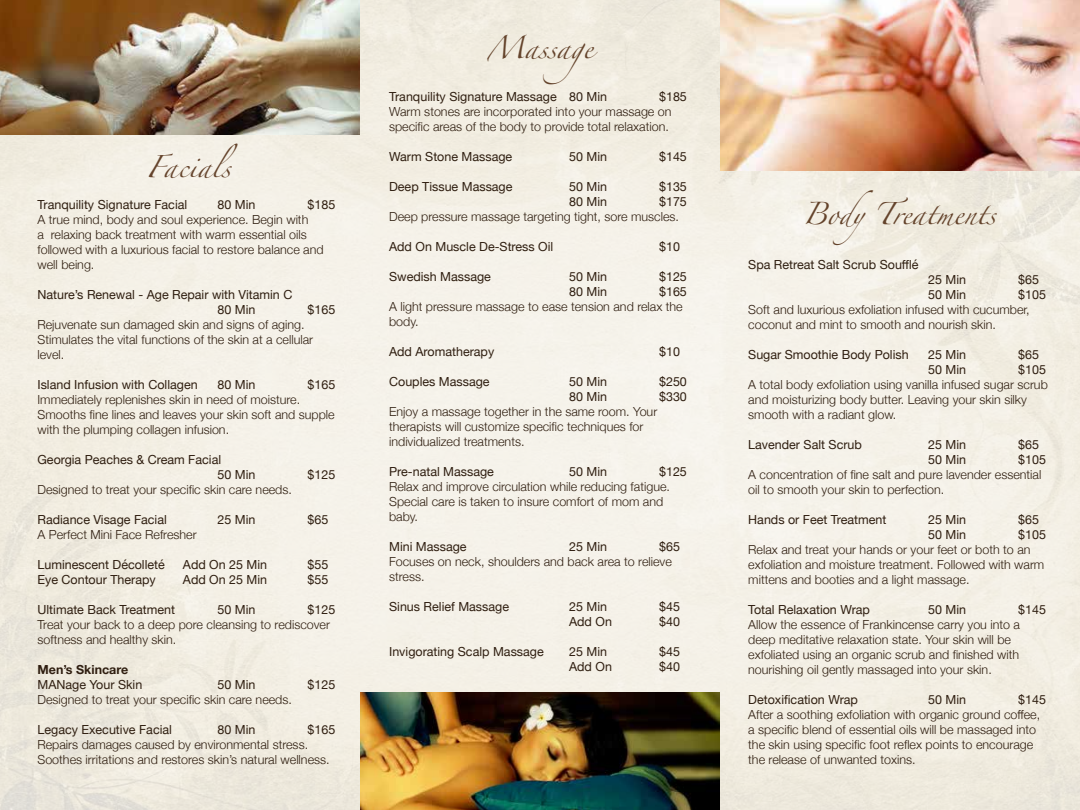
<style>
.page{position:relative;width:1080px;height:810px;background:#fff}
.page>*{position:absolute;margin:0;border:0;box-sizing:border-box;transform-origin:0 0}
.t1{font:20px "Zapfino";color:#64432b}
.t2{font:300 12.5px/15px "Helvetica Neue";color:#2f1e10}
.t3{font:12.5px/15px "Helvetica Neue";color:#2f1e10}
.t4{font:700 12.5px "Helvetica Neue";color:#2f1e10}
</style>
<div class="page">
<img style="left:720px;top:0;width:360px;height:171px">
<img style="left:360px;top:692px;width:360px;height:118px">
<img style="left:0;top:0;width:360px;height:135px">
<h1 class="t1" style="left:146px;top:158px;width:93px">Facials</h1>
<p class="t3" style="left:38px;top:198px;width:151px">Tranquility Signature Facial</p>
<p class="t3" style="left:218px;top:198px;width:39px">80 Min</p>
<p class="t3" style="left:307px;top:198px;width:29px">$185</p>
<p class="t2" style="left:37px;top:211px;width:288px">A true mind, body and soul experience. Begin with<br>a relaxing back treatment with warm essential oils followed with a luxurious facial to restore balance and well being.</p>
<p class="t3" style="left:217px;top:288px;width:76px;text-indent:-180px">Nature’s Renewal - Age Repair with Vitamin C<br>80 Min</p>
<p class="t3" style="left:307px;top:303px;width:29px">$165</p>
<p class="t2" style="left:37px;top:316px;width:277px">Rejuvenate sun damaged skin and signs of aging.<br>Stimulates the vital functions of the skin at a cellular level.</p>
<p class="t3" style="left:37px;top:378px;width:162px">Island Infusion with Collagen</p>
<p class="t3" style="left:217px;top:378px;width:39px">80 Min</p>
<p class="t3" style="left:307px;top:378px;width:29px">$165</p>
<p class="t2" style="left:37px;top:391px;width:299px">Immediately replenishes skin in need of moisture.<br>Smooths fine lines and leaves your skin soft and supple with the plumping collagen infusion.</p>
<p class="t3" style="left:217px;top:453px;width:39px;text-indent:-180px">Georgia Peaches &amp; Cream Facial<br>50 Min</p>
<p class="t3" style="left:307px;top:468px;width:29px">$125</p>
<p class="t2" style="left:37px;top:481px;width:256px">Designed to treat your specific skin care needs.</p>
<p class="t3" style="left:37px;top:513px;width:131px">Radiance Visage Facial</p>
<p class="t3" style="left:217px;top:513px;width:39px">25 Min</p>
<p class="t3" style="left:307px;top:513px;width:22px">$65</p>
<p class="t2" style="left:37px;top:526px;width:161px">A Perfect Mini Face Refresher</p>
<p class="t3" style="left:37px;top:558px;width:129px">Luminescent Décolleté</p>
<p class="t3" style="left:183px;top:558px;width:86px">Add On 25 Min</p>
<p class="t3" style="left:307px;top:558px;width:22px">$55</p>
<p class="t3" style="left:37px;top:573px;width:120px">Eye Contour Therapy</p>
<p class="t3" style="left:183px;top:573px;width:86px">Add On 25 Min</p>
<p class="t3" style="left:307px;top:573px;width:22px">$55</p>
<p class="t3" style="left:37px;top:603px;width:139px">Ultimate Back Treatment</p>
<p class="t3" style="left:217px;top:603px;width:39px">50 Min</p>
<p class="t3" style="left:307px;top:603px;width:29px">$125</p>
<p class="t2" style="left:37px;top:616px;width:294px">Treat your back to a deep pore cleansing to rediscover softness and healthy skin.</p>
<p class="t4" style="left:37px;top:660px;width:92px">Men’s Skincare</p>
<p class="t3" style="left:37px;top:678px;width:106px">MANage Your Skin</p>
<p class="t3" style="left:217px;top:678px;width:39px">50 Min</p>
<p class="t3" style="left:307px;top:678px;width:29px">$125</p>
<p class="t2" style="left:37px;top:691px;width:256px">Designed to treat your specific skin care needs.</p>
<p class="t3" style="left:37px;top:723px;width:136px">Legacy Executive Facial</p>
<p class="t3" style="left:217px;top:723px;width:39px">80 Min</p>
<p class="t3" style="left:307px;top:723px;width:29px">$165</p>
<p class="t2" style="left:37px;top:736px;width:294px">Repairs damages caused by environmental stress.<br>Soothes irritations and restores skin’s natural wellness.</p>
<h1 class="t1" style="left:487px;top:40px;width:127px">Massage</h1>
<p class="t3" style="left:389px;top:90px;width:219px">Tranquility Signature Massage 80 Min</p>
<p class="t3" style="left:659px;top:90px;width:29px">$185</p>
<p class="t2" style="left:389px;top:103px;width:284px">Warm stones are incorporated into your massage on specific areas of the body to provide total relaxation.</p>
<p class="t3" style="left:389px;top:150px;width:125px">Warm Stone Massage</p>
<p class="t3" style="left:569px;top:150px;width:39px">50 Min</p>
<p class="t3" style="left:659px;top:150px;width:29px">$145</p>
<p class="t3" style="left:389px;top:180px;width:125px">Deep Tissue Massage</p>
<p class="t3" style="left:569px;top:180px;width:39px">50 Min</p>
<p class="t3" style="left:659px;top:180px;width:29px">$135</p>
<p class="t3" style="left:569px;top:195px;width:39px">80 Min</p>
<p class="t3" style="left:659px;top:195px;width:29px">$175</p>
<p class="t2" style="left:389px;top:208px;width:291px">Deep pressure massage targeting tight, sore muscles.</p>
<p class="t3" style="left:389px;top:240px;width:166px">Add On Muscle De-Stress Oil</p>
<p class="t3" style="left:659px;top:240px;width:22px">$10</p>
<p class="t3" style="left:389px;top:270px;width:103px">Swedish Massage</p>
<p class="t3" style="left:569px;top:270px;width:39px">50 Min</p>
<p class="t3" style="left:659px;top:270px;width:29px">$125</p>
<p class="t3" style="left:569px;top:285px;width:39px">80 Min</p>
<p class="t3" style="left:659px;top:285px;width:29px">$165</p>
<p class="t2" style="left:389px;top:298px;width:295px">A light pressure massage to ease tension and relax the body.</p>
<p class="t3" style="left:389px;top:345px;width:107px">Add Aromatherapy</p>
<p class="t3" style="left:659px;top:345px;width:22px">$10</p>
<p class="t3" style="left:389px;top:375px;width:102px">Couples Massage</p>
<p class="t3" style="left:569px;top:375px;width:39px">50 Min</p>
<p class="t3" style="left:659px;top:375px;width:29px">$250</p>
<p class="t3" style="left:569px;top:390px;width:39px">80 Min</p>
<p class="t3" style="left:659px;top:390px;width:29px">$330</p>
<p class="t2" style="left:389px;top:403px;width:270px">Enjoy a massage together in the same room. Your therapists will customize specific techniques for individualized treatments.</p>
<p class="t3" style="left:389px;top:465px;width:106px">Pre-natal Massage</p>
<p class="t3" style="left:569px;top:465px;width:39px">50 Min</p>
<p class="t3" style="left:659px;top:465px;width:29px">$125</p>
<p class="t2" style="left:389px;top:478px;width:282px">Relax and improve circulation while reducing fatigue.<br>Special care is taken to insure comfort of mom and baby.</p>
<p class="t3" style="left:389px;top:540px;width:79px">Mini Massage</p>
<p class="t3" style="left:569px;top:540px;width:39px">25 Min</p>
<p class="t3" style="left:659px;top:540px;width:22px">$65</p>
<p class="t2" style="left:389px;top:553px;width:284px">Focuses on neck, shoulders and back area to relieve stress.</p>
<p class="t3" style="left:389px;top:600px;width:121px">Sinus Relief Massage</p>
<p class="t3" style="left:569px;top:600px;width:39px">25 Min</p>
<p class="t3" style="left:659px;top:600px;width:22px">$45</p>
<p class="t3" style="left:569px;top:615px;width:44px">Add On</p>
<p class="t3" style="left:659px;top:615px;width:22px">$40</p>
<p class="t3" style="left:389px;top:645px;width:156px">Invigorating Scalp Massage</p>
<p class="t3" style="left:569px;top:645px;width:39px">25 Min</p>
<p class="t3" style="left:659px;top:645px;width:22px">$45</p>
<p class="t3" style="left:569px;top:660px;width:44px">Add On</p>
<p class="t3" style="left:659px;top:660px;width:22px">$40</p>
<h1 class="t1" style="left:802px;top:205px;width:195px">BodyTreatments</h1>
<p class="t3" style="left:748px;top:258px;width:172px">Spa Retreat Salt Scrub Soufflé</p>
<p class="t3" style="left:928px;top:273px;width:39px">25 Min</p>
<p class="t3" style="left:1018px;top:273px;width:22px">$65</p>
<p class="t3" style="left:928px;top:288px;width:39px">50 Min</p>
<p class="t3" style="left:1018px;top:288px;width:29px">$105</p>
<p class="t2" style="left:748px;top:301px;width:283px">Soft and luxurious exfoliation infused with cucumber, coconut and mint to smooth and nourish skin.</p>
<p class="t3" style="left:748px;top:348px;width:162px">Sugar Smoothie Body Polish</p>
<p class="t3" style="left:928px;top:348px;width:39px">25 Min</p>
<p class="t3" style="left:1018px;top:348px;width:22px">$65</p>
<p class="t3" style="left:928px;top:363px;width:39px">50 Min</p>
<p class="t3" style="left:1018px;top:363px;width:29px">$105</p>
<p class="t2" style="left:748px;top:376px;width:301px">A total body exfoliation using vanilla infused sugar scrub and moisturizing body butter. Leaving your skin silky smooth with a radiant glow.</p>
<p class="t3" style="left:748px;top:438px;width:115px">Lavender Salt Scrub</p>
<p class="t3" style="left:928px;top:438px;width:39px">25 Min</p>
<p class="t3" style="left:1018px;top:438px;width:22px">$65</p>
<p class="t3" style="left:928px;top:453px;width:39px">50 Min</p>
<p class="t3" style="left:1018px;top:453px;width:29px">$105</p>
<p class="t2" style="left:748px;top:466px;width:295px">A concentration of fine salt and pure lavender essential oil to smooth your skin to perfection.</p>
<p class="t3" style="left:748px;top:513px;width:140px">Hands or Feet Treatment</p>
<p class="t3" style="left:928px;top:513px;width:39px">25 Min</p>
<p class="t3" style="left:1018px;top:513px;width:22px">$65</p>
<p class="t3" style="left:928px;top:528px;width:39px">50 Min</p>
<p class="t3" style="left:1018px;top:528px;width:29px">$105</p>
<p class="t2" style="left:748px;top:541px;width:298px">Relax and treat your hands or your feet or both to an exfoliation and moisture treatment. Followed with warm mittens and booties and a light massage.</p>
<p class="t3" style="left:748px;top:603px;width:123px">Total Relaxation Wrap</p>
<p class="t3" style="left:928px;top:603px;width:39px">50 Min</p>
<p class="t3" style="left:1018px;top:603px;width:29px">$145</p>
<p class="t2" style="left:748px;top:616px;width:273px">Allow the essence of Frankincense carry you into a deep meditative relaxation state. Your skin will be exfoliated using an organic scrub and finished with nourishing oil gently massaged into your skin.</p>
<p class="t3" style="left:748px;top:693px;width:111px">Detoxification Wrap</p>
<p class="t3" style="left:928px;top:693px;width:39px">50 Min</p>
<p class="t3" style="left:1018px;top:693px;width:29px">$145</p>
<p class="t2" style="left:748px;top:706px;width:293px">After a soothing exfoliation with organic ground coffee, a specific blend of essential oils will be massaged into the skin using specific foot reflex points to encourage the release of unwanted toxins.</p>
</div>
